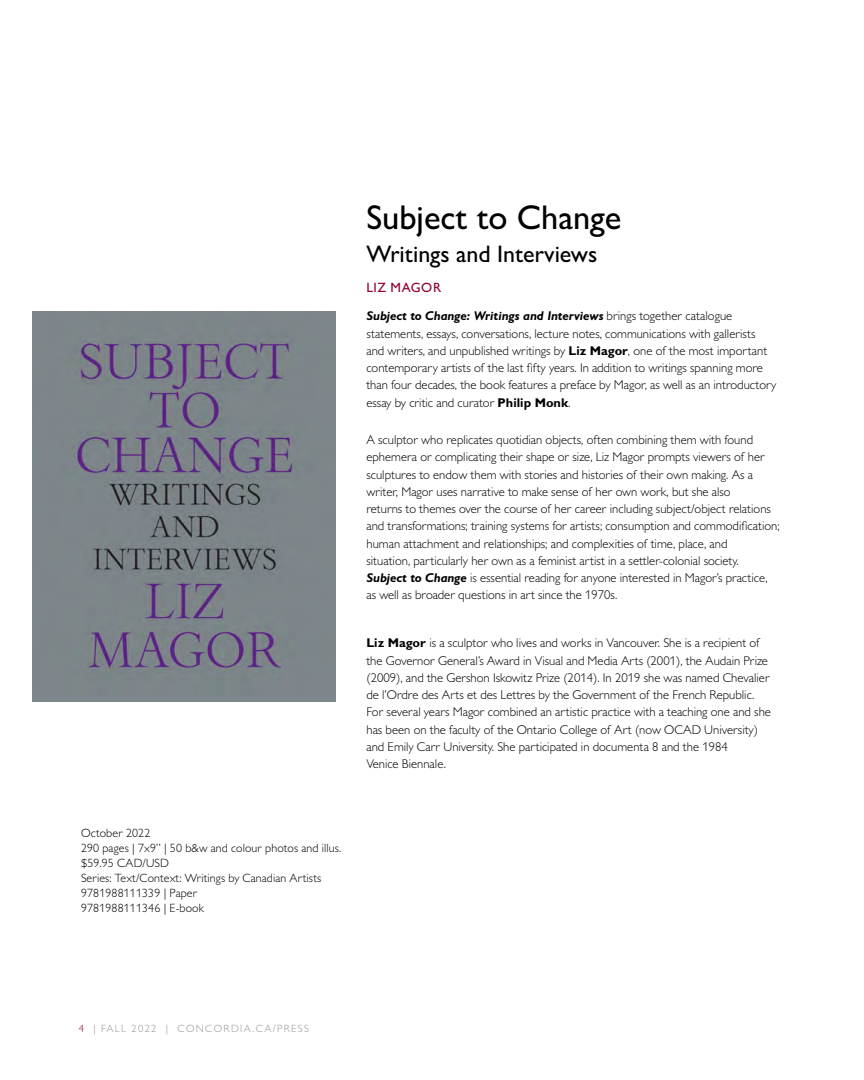
<style>
.page{position:relative;width:864px;height:1080px;background:#fff}
.page>*{position:absolute;margin:0;border:0;box-sizing:border-box;transform-origin:0 0}
.HEADERS1{font:500 34.5px "Gill Sans MT Pro";color:#000}
.HEADERS2{font:500 24px "Gill Sans MT Pro";color:#000}
.SUBHEADERS{font:500 13.5px "Gill Sans MT Pro";letter-spacing:.04em;color:#92002c}
.Body_text{font:300 12.75px/17.2px "Gill Sans MT Pro";color:#000}
.Book_details{font:300 12px "Gill Sans MT Pro";letter-spacing:.01em;color:#000}
.t1{font:300 10.5px "Gill Sans MT Pro";letter-spacing:.13em;color:#939598}
.s1{font-weight:700;font-style:italic}
.s2{font-weight:700}
.s3{color:#92002c}
</style>
<div class="page">
<img style="left:32px;top:311px;width:303px;height:390px">
<p class="Book_details" style="left:81px;top:826px;width:71px">October 2022</p>
<p class="Book_details" style="left:81px;top:841px;width:262px">290 pages | 7x9” | 50 b&amp;w and colour photos and illus.</p>
<p class="Book_details" style="left:81px;top:856px;width:90px">$59.95 CAD/USD</p>
<p class="Book_details" style="left:81px;top:871px;width:242px">Series: Text/Context: Writings by Canadian Artists</p>
<p class="Book_details" style="left:81px;top:886px;width:118px">9781988111339 | Paper</p>
<p class="Book_details" style="left:81px;top:901px;width:124px">9781988111346 | E-book</p>
<h1 class="HEADERS1" style="left:366px;top:197px;width:257px">Subject to Change</h1>
<h2 class="HEADERS2" style="left:366px;top:240px;width:232px">Writings and Interviews</h2>
<h3 class="SUBHEADERS" style="left:366px;top:280px;width:76px">LIZ MAGOR</h3>
<p class="Body_text" style="left:366px;top:307px;width:412px"><span class="s1">Subject to Change: Writings and Interviews</span> brings together catalogue statements, essays, conversations, lecture notes, communications with gallerists and writers, and unpublished writings by <span class="s2">Liz Magor</span>, one of the most important contemporary artists of the last fifty years. In addition to writings spanning more than four decades, the book features a preface by Magor, as well as an introductory essay by critic and curator <span class="s2">Philip Monk</span>.</p>
<p class="Body_text" style="left:366px;top:431px;width:415px">A sculptor who replicates quotidian objects, often combining them with found ephemera or complicating their shape or size, Liz Magor prompts viewers of her sculptures to endow them with stories and histories of their own making. As a writer, Magor uses narrative to make sense of her own work, but she also<br>returns to themes over the course of her career including subject/object relations and transformations; training systems for artists; consumption and commodification; human attachment and relationships; and complexities of time, place, and<br>situation, particularly her own as a feminist artist in a settler-colonial society.<br><span class="s1">Subject to Change</span> is essential reading for anyone interested in Magor’s practice, as well as broader questions in art since the 1970s.</p>
<p class="Body_text" style="left:366px;top:634px;width:406px"><span class="s2">Liz Magor</span> is a sculptor who lives and works in Vancouver. She is a recipient of the Governor General’s Award in Visual and Media Arts (2001), the Audain Prize (2009), and the Gershon Iskowitz Prize (2014). In 2019 she was named Chevalier de l’Ordre des Arts et des Lettres by the Government of the French Republic.<br>For several years Magor combined an artistic practice with a teaching one and she has been on the faculty of the Ontario College of Art (now OCAD University) and Emily Carr University. She participated in documenta 8 and the 1984<br>Venice Biennale.</p>
<p class="t1" style="left:79px;top:1022px;width:232px"><span class="s3">4</span> | FALL 2022 | CONCORDIA.CA/PRESS</p>
</div>
